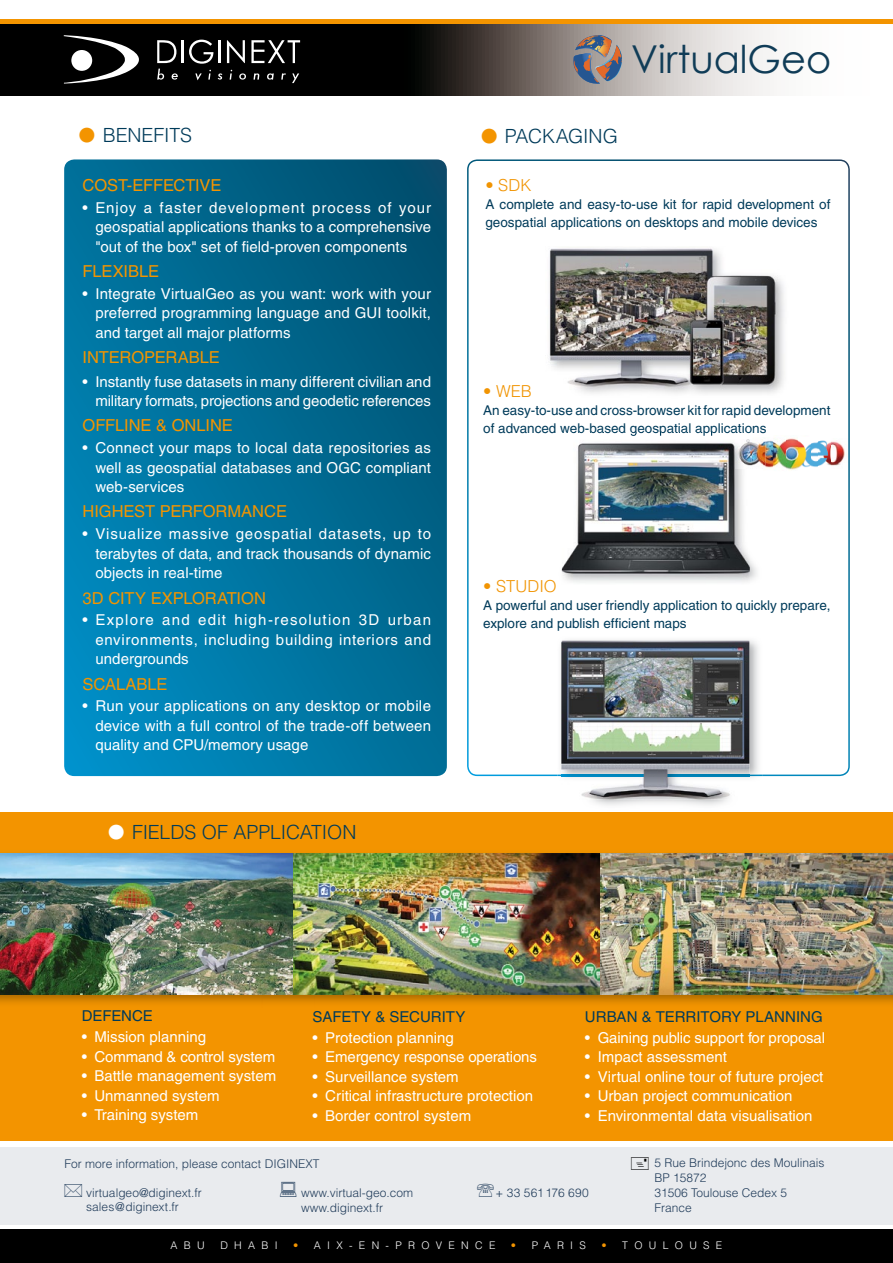
<style>
.page{position:relative;width:893px;height:1263px;background:#fff}
.page>*{position:absolute;margin:0;border:0;box-sizing:border-box;transform-origin:0 0}
.t1{font:38.4px "Century Gothic";color:#103c57}
.t2{font:300 19.5px "Helvetica";letter-spacing:-.01em;color:#003b5a}
.t3{font:16.5px "Helvetica";letter-spacing:-.005em;color:#f39400}
.t4{font:300 16.5px "Helvetica";letter-spacing:.005em;color:#f19402}
.t5{font:15px/19.5px "Helvetica";color:#fff;text-align:justify}
.t6{font:15px "Helvetica";color:#003b5a}
.t7{font:13.5px/18px "Helvetica";color:#003b5a}
.t8{font:300 12px/15px "Helvetica";color:#223d5b}
.t9{font:300 12px "Helvetica";letter-spacing:.025em;color:#223d5b}
.t10{font:300 10.5px "Helvetica";letter-spacing:.6em;color:#fff}
.s1{color:#f39400}
.s2{color:#f29403}
</style>
<div class="page">
<svg style="left:0;top:24px;width:774px;height:72px;background:#4c4947"></svg>
<div style="left:0;top:19px;width:893px;height:5px;background:#f39400"></div>
<div style="left:0;top:1229px;width:893px;height:34px;background:#000"></div>
<div style="left:0;top:1148px;width:893px;height:77px;background:#e9ebee"></div>
<div style="left:0;top:812px;width:893px;height:329px;background:#f39400"></div>
<svg style="left:63px;top:35px;width:88px;height:49px;background:#2d2d2d"></svg>
<div style="left:71px;top:50px;width:21px;height:21px;background:#fff;border-radius:50%"></div>
<svg style="left:157px;top:40px;width:19px;height:23px"></svg>
<hr style="left:182px;top:40px;width:2px;height:23px;background:#fff">
<svg style="left:189px;top:40px;width:24px;height:24px"></svg>
<hr style="left:218px;top:40px;width:3px;height:23px;background:#fff">
<svg style="left:227px;top:40px;width:18px;height:23px"></svg>
<svg style="left:251px;top:40px;width:49px;height:23px"></svg>
<svg style="left:157px;top:69px;width:7px;height:11px"></svg>
<svg style="left:172px;top:73px;width:6px;height:7px"></svg>
<svg style="left:195px;top:73px;width:7px;height:7px"></svg>
<svg style="left:208px;top:70px;width:3px;height:10px"></svg>
<svg style="left:218px;top:73px;width:4px;height:7px"></svg>
<svg style="left:230px;top:70px;width:2px;height:10px"></svg>
<svg style="left:239px;top:73px;width:7px;height:7px"></svg>
<svg style="left:253px;top:73px;width:6px;height:7px"></svg>
<svg style="left:267px;top:73px;width:7px;height:7px"></svg>
<svg style="left:281px;top:73px;width:5px;height:7px"></svg>
<svg style="left:292px;top:73px;width:7px;height:10px"></svg>
<img style="left:0;top:853px;width:893px;height:1px">
<img style="left:263px;top:994px;width:52px;height:10px">
<img style="left:0;top:994px;width:263px;height:10px">
<img style="left:315px;top:994px;width:578px;height:10px">
<img style="left:0;top:854px;width:893px;height:140px">
<svg style="left:573px;top:35px;width:53px;height:49px;background:#8b8386"></svg>
<svg style="left:64px;top:159px;width:383px;height:617px;background:#006f99"></svg>
<svg style="left:467px;top:159px;width:383px;height:617px"></svg>
<img style="left:750px;top:469px;width:12px;height:116px">
<img style="left:753px;top:440px;width:9px;height:29px">
<img style="left:558px;top:440px;width:4px;height:145px">
<img style="left:562px;top:436px;width:188px;height:155px">
<img style="left:562px;top:432px;width:188px;height:4px">
<svg style="left:735px;top:439px;width:18px;height:1px"></svg>
<img style="left:545px;top:246px;width:249px;height:155px">
<img style="left:557px;top:636px;width:205px;height:169px">
<img style="left:557px;top:774px;width:205px;height:2px">
<img style="left:561px;top:641px;width:188px;height:159px">
<img style="left:561px;top:774px;width:188px;height:2px">
<h2 class="t2" style="left:103px;top:123px;width:91px">BENEFITS</h2>
<p class="t3" style="left:83px;top:175px;width:140px">COST-EFFECTIVE</p>
<p class="t5" style="left:95px;top:198px;width:337px;text-indent:-13px">• Enjoy a faster development process of your geospatial applications thanks to a comprehensive "out of the box" set of field-proven components</p>
<p class="t3" style="left:83px;top:261px;width:78px">FLEXIBLE</p>
<p class="t5" style="left:95px;top:284px;width:337px;text-indent:-13px">• Integrate VirtualGeo as you want: work with your preferred programming language and GUI toolkit, and target all major platforms</p>
<p class="t3" style="left:83px;top:348px;width:139px">INTEROPERABLE</p>
<p class="t5" style="left:83px;top:372px;width:350px;text-align:right">• Instantly fuse datasets in many different civilian and military formats, projections and geodetic references</p>
<p class="t3" style="left:83px;top:416px;width:152px">OFFLINE &amp; ONLINE</p>
<p class="t5" style="left:95px;top:438px;width:337px;text-indent:-13px">• Connect your maps to local data repositories as well as geospatial databases and OGC compliant web-services</p>
<p class="t3" style="left:83px;top:502px;width:206px">HIGHEST PERFORMANCE</p>
<p class="t5" style="left:95px;top:524px;width:337px;text-indent:-13px">• Visualize massive geospatial datasets, up to terabytes of data, and track thousands of dynamic objects in real-time</p>
<p class="t3" style="left:83px;top:588px;width:185px">3D CITY EXPLORATION</p>
<p class="t5" style="left:95px;top:610px;width:337px;text-indent:-13px">• Explore and edit high-resolution 3D urban environments, including building interiors and undergrounds</p>
<p class="t3" style="left:83px;top:674px;width:87px">SCALABLE</p>
<p class="t5" style="left:95px;top:696px;width:337px;text-indent:-13px">• Run your applications on any desktop or mobile device with a full control of the trade-off between quality and CPU/memory usage</p>
<h2 class="t2" style="left:132px;top:820px;width:226px">FIELDS OF APPLICATION</h2>
<h1 class="t1" style="left:631px;top:35px;width:202px">VirtualGeo</h1>
<h2 class="t2" style="left:505px;top:124px;width:114px">PACKAGING</h2>
<p class="t4" style="left:485px;top:174px;width:48px">• SDK</p>
<p class="t7" style="left:485px;top:195px;width:347px">A complete and easy-to-use kit for rapid development of geospatial applications on desktops and mobile devices</p>
<p class="t4" style="left:483px;top:381px;width:50px">• WEB</p>
<p class="t7" style="left:483px;top:401px;width:349px">An easy-to-use and cross-browser kit for rapid development of advanced web-based geospatial applications</p>
<p class="t4" style="left:483px;top:576px;width:75px">• STUDIO</p>
<p class="t7" style="left:483px;top:596px;width:349px">A powerful and user friendly application to quickly prepare, explore and publish efficient maps</p>
<p class="t6" style="left:82px;top:1007px;width:73px">DEFENCE</p>
<p class="t5" style="left:82px;top:1027px;width:126px">• Mission planning</p>
<p class="t5" style="left:82px;top:1046px;width:195px">• Command &amp; control system</p>
<p class="t5" style="left:82px;top:1066px;width:196px">• Battle management system</p>
<p class="t5" style="left:82px;top:1085px;width:139px">• Unmanned system</p>
<p class="t5" style="left:82px;top:1105px;width:118px">• Training system</p>
<p class="t6" style="left:313px;top:1007px;width:154px">SAFETY &amp; SECURITY</p>
<p class="t5" style="left:313px;top:1027px;width:143px">• Protection planning</p>
<p class="t5" style="left:313px;top:1047px;width:226px">• Emergency response operations</p>
<p class="t5" style="left:313px;top:1066px;width:148px">• Surveillance system</p>
<p class="t5" style="left:313px;top:1086px;width:222px">• Critical infrastructure protection</p>
<p class="t5" style="left:313px;top:1105px;width:160px">• Border control system</p>
<p class="t6" style="left:585px;top:1007px;width:239px">URBAN &amp; TERRITORY PLANNING</p>
<p class="t5" style="left:585px;top:1027px;width:242px">• Gaining public support for proposal</p>
<p class="t5" style="left:585px;top:1047px;width:143px">• Impact assessment</p>
<p class="t5" style="left:585px;top:1066px;width:240px">• Virtual online tour of future project</p>
<p class="t5" style="left:585px;top:1086px;width:209px">• Urban project communication</p>
<p class="t5" style="left:585px;top:1105px;width:229px">• Environmental data visualisation</p>
<p class="t8" style="left:65px;top:1156px;width:256px">For more information, please contact DIGINEXT</p>
<p class="t8" style="left:86px;top:1185px;width:117px">virtualgeo@diginext.fr</p>
<p class="t9" style="left:495px;top:1185px;width:95px">+ 33 561 176 690</p>
<p class="t8" style="left:86px;top:1199px;width:94px">sales@diginext.fr</p>
<p class="t8" style="left:301px;top:1185px;width:114px">www.virtual-geo.com www.diginext.fr</p>
<p class="t8" style="left:654px;top:1155px;width:172px">5 Rue Brindejonc des Moulinais<br>BP 15872<br>31506 Toulouse Cedex 5<br>France</p>
<p class="t10" style="left:171px;top:1239px;width:36px">ABU</p>
<p class="t10" style="left:220px;top:1239px;width:59px">DHABI</p>
<p class="t10" style="left:293px;top:1239px;width:204px"><span class="s1">•</span> AIX-EN-PROVENCE</p>
<p class="t10" style="left:511px;top:1239px;width:76px"><span class="s1">•</span> PARIS</p>
<p class="t10" style="left:601px;top:1239px;width:122px"><span class="s2">•</span> TOULOUSE</p>
</div>
